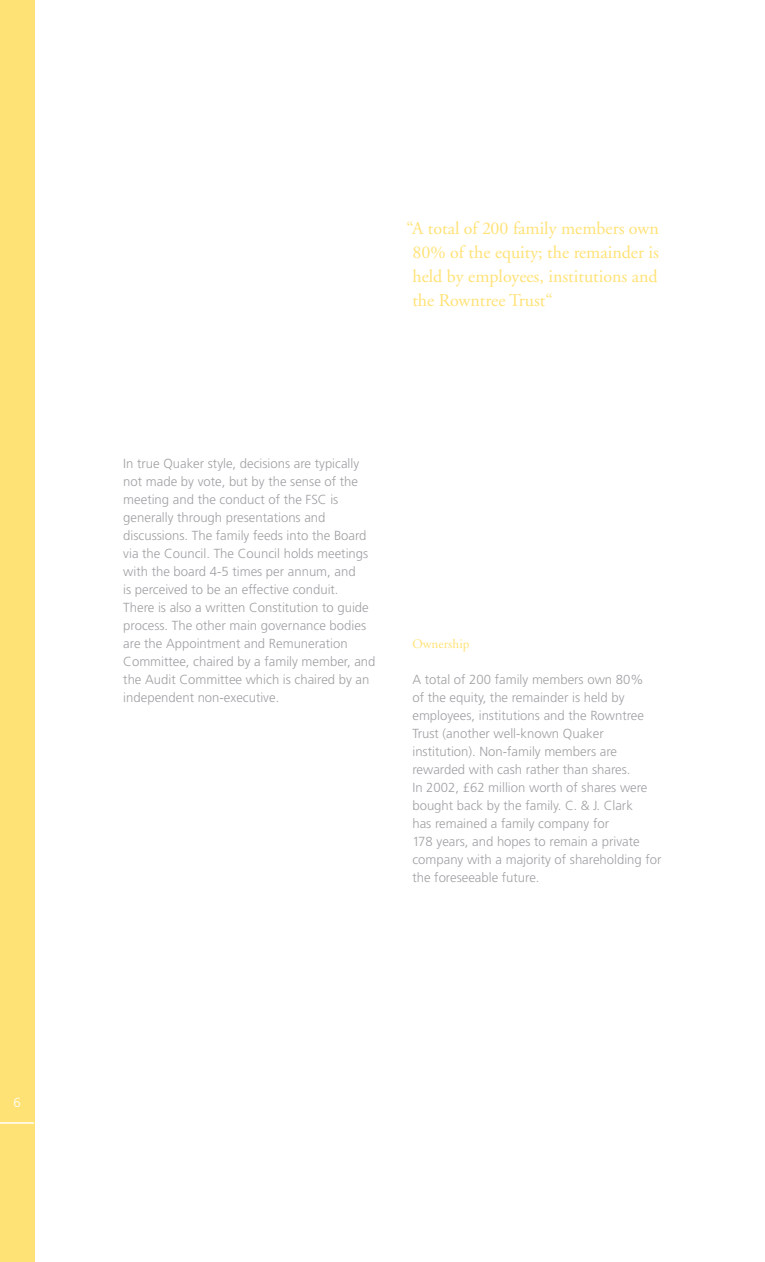
<style>
.page{position:relative;width:765px;height:1262px;background:#fff}
.page>*{position:absolute;margin:0;border:0;box-sizing:border-box;transform-origin:0 0}
.t1{font:18px/24px "Adobe Garamond";color:#ffe275;text-align:justify}
.t2{font:300 13.2px/18px "Frutiger";color:#a1a1a5}
.t3{font:13.2px "Adobe Garamond";letter-spacing:.005em;color:#ffe275}
.t4{font:300 13.2px "Frutiger";color:#fff}
</style>
<div class="page">
<div style="left:0;top:0;width:34px;height:1261px;background:#ffe275"></div>
<hr style="left:0;top:1122px;width:34px;height:1px;background:#fff">
<p class="t4" style="left:13px;top:1097px;width:9px">6</p>
<h1 class="t1" style="left:412px;top:218px;width:248px;text-indent:-6px">“A total of 200 family members own 80% of the equity; the remainder is held by employees, institutions and the Rowntree Trust“</h1>
<p class="t2" style="left:123px;top:455px;width:254px">In true Quaker style, decisions are typically not made by vote, but by the sense of the meeting and the conduct of the FSC is generally through presentations and discussions. The family feeds into the Board via the Council. The Council holds meetings with the board 4-5 times per annum, and<br>is perceived to be an effective conduit.<br>There is also a written Constitution to guide process. The other main governance bodies are the Appointment and Remuneration Committee, chaired by a family member, and the Audit Committee which is chaired by an independent non-executive.</p>
<p class="t3" style="left:412px;top:638px;width:59px">Ownership</p>
<p class="t2" style="left:412px;top:671px;width:251px">A total of 200 family members own 80%<br>of the equity, the remainder is held by employees, institutions and the Rowntree Trust (another well-known Quaker institution). Non-family members are rewarded with cash rather than shares.<br>In 2002, £62 million worth of shares were bought back by the family. C. &amp; J. Clark<br>has remained a family company for<br>178 years, and hopes to remain a private company with a majority of shareholding for the foreseeable future.</p>
</div>
